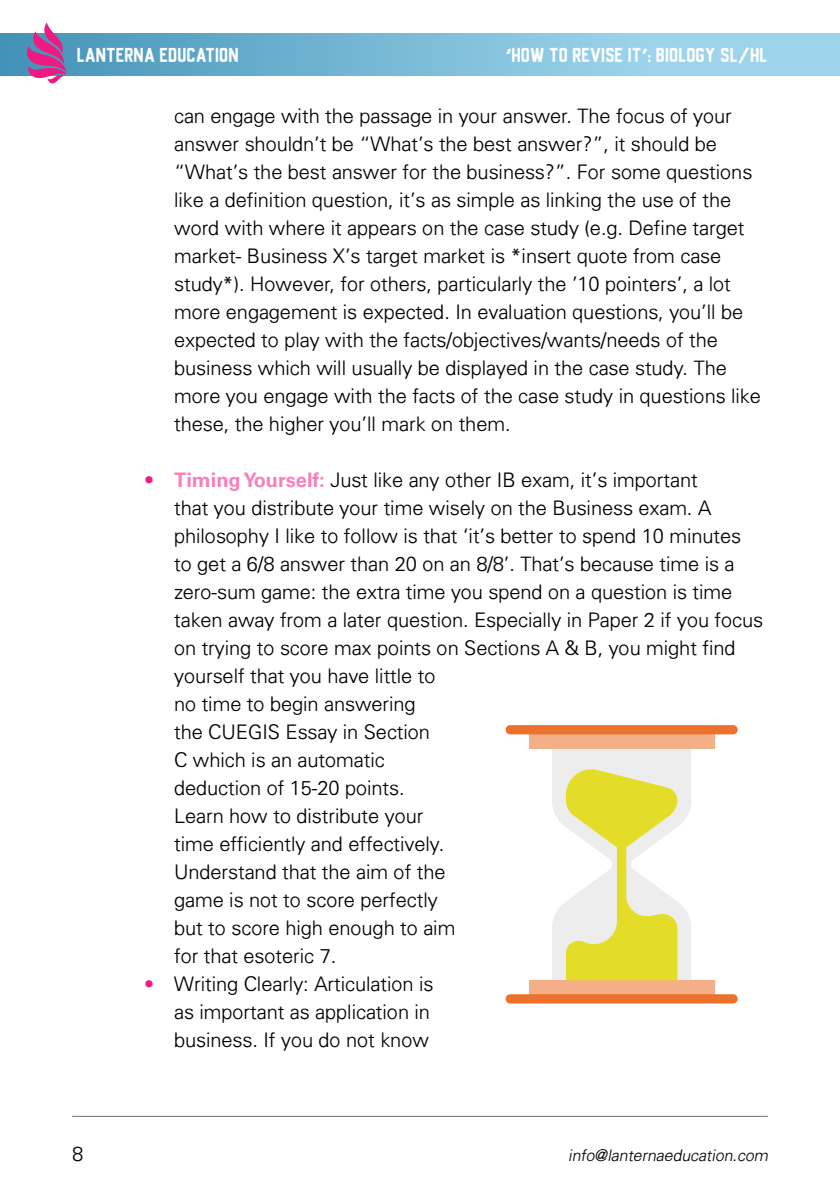
<style>
.page{position:relative;width:840px;height:1191px;background:#fff}
.page>*{position:absolute;margin:0;border:0;box-sizing:border-box;transform-origin:0 0}
.t1{font:300 20px/28px "Univers";color:#000}
.t2{font:18px "Universal Knowledge";color:#fff}
.t3{font:italic 300 16px "Univers";color:#000}
.s1{font-family:"Univers";font-weight:900}
.s2{font-family:"Univers LT Std";font-weight:400;font-stretch:ultra-condensed;color:#ee1a82}
.s3{font-family:"Univers LT Std";font-weight:700;color:#f780bd}
</style>
<div class="page">
<hr style="left:72px;top:1116px;width:696px;height:1px;background:#6e6d6c">
<div style="left:0;top:34px;width:840px;height:41px;background:linear-gradient(to right,#4896ba,#acdff4)"></div>
<svg style="left:27px;top:23px;width:40px;height:60px"></svg>
<div style="left:528px;top:980px;width:186px;height:19px;background:#f5af88"></div>
<div style="left:528px;top:730px;width:186px;height:18px;background:#f5af88"></div>
<div style="left:505px;top:994px;width:232px;height:9px;background:#eb712d;border-radius:5px"></div>
<div style="left:505px;top:725px;width:232px;height:9px;background:#eb712d;border-radius:5px"></div>
<svg style="left:552px;top:748px;width:139px;height:232px"></svg>
<p class="t2" style="left:77px;top:44px;width:164px">LANTERNA EDUCATION</p>
<p class="t2" style="left:505px;top:44px;width:264px"><span class="s1">‘</span>HOW TO REVISE IT<span class="s1">’</span>: BIOLOGY SL/HL</p>
<p class="t1" style="left:174px;top:101px;width:588px">can engage with the passage in your answer. The focus of your answer shouldn’t be “What’s the best answer?”, it should be “What’s the best answer for the business?”. For some questions like a definition question, it’s as simple as linking the use of the word with where it appears on the case study (e.g. Define target market- Business X’s target market is *insert quote from case study*). However, for others, particularly the ’10 pointers’, a lot more engagement is expected. In evaluation questions, you’ll be expected to play with the facts/objectives/wants/needs of the business which will usually be displayed in the case study. The more you engage with the facts of the case study in questions like these, the higher you’ll mark on them.</p>
<p class="t1" style="left:174px;top:465px;width:590px;text-indent:-30px"><span class="s2">•</span> <span class="s3">Timing Yourself:</span> Just like any other IB exam, it’s important<br>that you distribute your time wisely on the Business exam. A philosophy I like to follow is that ‘it’s better to spend 10 minutes to get a 6/8 answer than 20 on an 8/8’. That’s because time is a zero-sum game: the extra time you spend on a question is time taken away from a later question. Especially in Paper 2 if you focus on trying to score max points on Sections A &amp; B, you might find yourself that you have little to<br>no time to begin answering<br>the CUEGIS Essay in Section<br>C which is an automatic<br>deduction of 15-20 points.<br>Learn how to distribute your<br>time efficiently and effectively.<br>Understand that the aim of the<br>game is not to score perfectly<br>but to score high enough to aim<br>for that esoteric 7.</p>
<p class="t1" style="left:174px;top:969px;width:261px;text-indent:-30px"><span class="s2">•</span> Writing Clearly: Articulation is as important as application in business. If you do not know</p>
<p class="t1" style="left:72px;top:1139px;width:13px">8</p>
<p class="t3" style="left:568px;top:1145px;width:204px">info@lanternaeducation.com</p>
</div>
